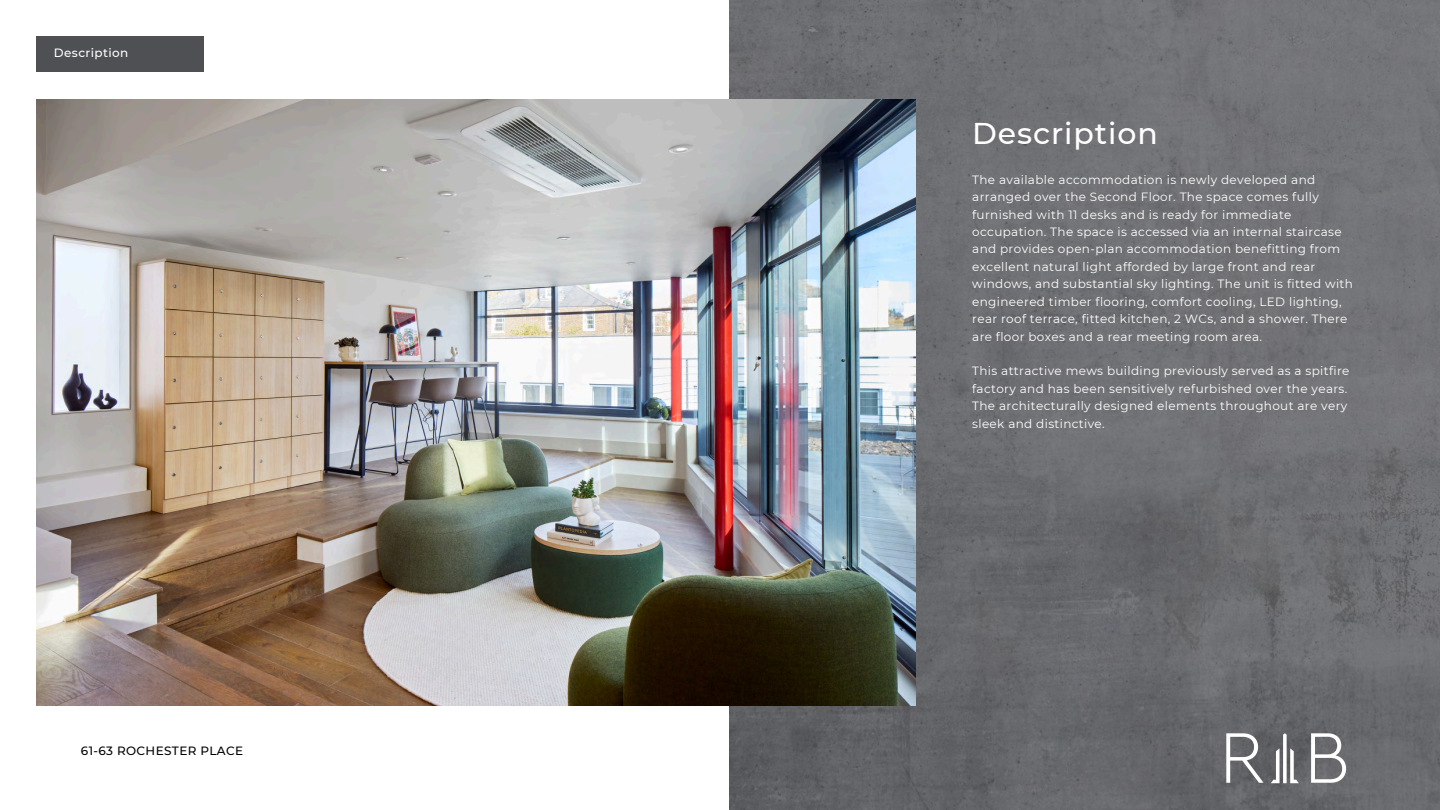
<style>
.page{position:relative;width:1440px;height:810px;background:#fff}
.page>*{position:absolute;margin:0;border:0;box-sizing:border-box;transform-origin:0 0}
.t1{font:500 30px "Montserrat";letter-spacing:.03em;color:#fff}
.t2{font:12px/17.4px "Montserrat";letter-spacing:.03em;color:#fff}
.t3{font:500 12px "Montserrat";letter-spacing:.03em;color:#000}
.t4{font:500 12px "Montserrat";letter-spacing:.03em;color:#fff}
</style>
<div class="page">
<div style="left:36px;top:36px;width:168px;height:36px;background:#4e5053"></div>
<div style="left:729px;top:0;width:711px;height:810px;background:linear-gradient(to bottom,#757679,#66676a)"></div>
<svg style="left:1226px;top:733px;width:120px;height:50px"></svg>
<img style="left:36px;top:99px;width:879px;height:607px">
<p class="t4" style="left:54px;top:46px;width:76px">Description</p>
<p class="t3" style="left:81px;top:743px;width:164px">61-63 ROCHESTER PLACE</p>
<p class="t1" style="left:972px;top:115px;width:187px">Description</p>
<p class="t2" style="left:972px;top:171px;width:382px">The available accommodation is newly developed and arranged over the Second Floor. The space comes fully furnished with 11 desks and is ready for immediate occupation. The space is accessed via an internal staircase and provides open-plan accommodation benefitting from excellent natural light afforded by large front and rear windows, and substantial sky lighting. The unit is fitted with engineered timber flooring, comfort cooling, LED lighting, rear roof terrace, fitted kitchen, 2 WCs, and a shower. There are floor boxes and a rear meeting room area.</p>
<p class="t2" style="left:972px;top:362px;width:379px">This attractive mews building previously served as a spitfire factory and has been sensitively refurbished over the years.<br>The architecturally designed elements throughout are very sleek and distinctive.</p>
</div>
